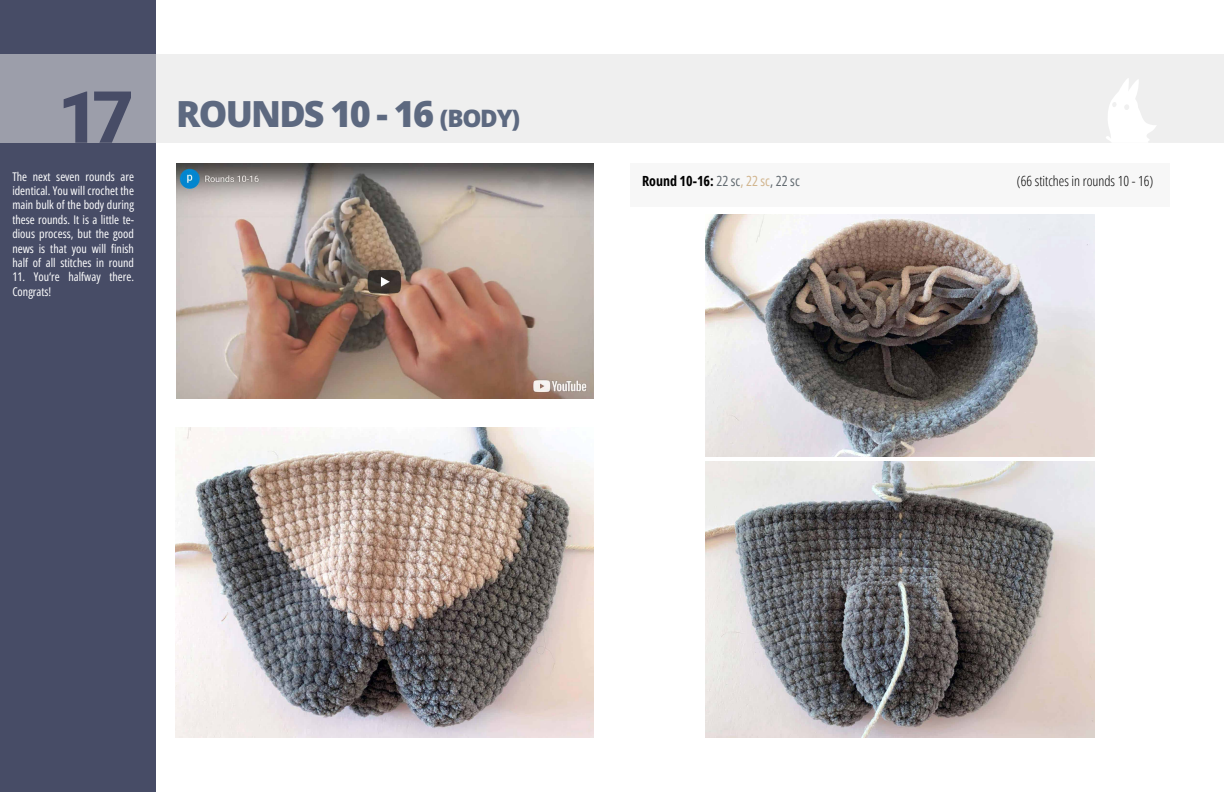
<style>
.page{position:relative;width:1224px;height:792px;background:#fff}
.page>*{position:absolute;margin:0;border:0;box-sizing:border-box;transform-origin:0 0}
.t1{font:900 72px "Roboto";color:#474c66}
.t2{font:800 36px "Open Sans";letter-spacing:-.05em;color:#5d6980}
.t3{font:700 14px "Open Sans Condensed";color:#000}
.t4{font:300 14px "Open Sans Condensed";color:#000}
.t5{font:12px/14.4px "Open Sans Condensed";color:#fff;text-align:justify}
.s1{font-size:24px}
.s2{font-weight:400;color:#626a70}
.s3{font-weight:400;color:#d1b58e}
</style>
<div class="page">
<div style="left:0;top:0;width:155px;height:792px;background:#474c66"></div>
<svg style="left:0;top:54px;width:1224px;height:88px;fill:#efefef"></svg>
<svg style="left:1072px;top:77px;width:116px;height:66px"></svg>
<img style="left:176px;top:163px;width:418px;height:235px">
<div style="left:630px;top:163px;width:540px;height:44px;background:#f7f7f7"></div>
<img style="left:705px;top:215px;width:390px;height:241px">
<img style="left:176px;top:428px;width:418px;height:310px">
<img style="left:705px;top:462px;width:390px;height:276px">
<h1 class="t1" style="left:58px;top:67px;width:78px">17</h1>
<p class="t5" style="left:12px;top:169px;width:123px">The next seven rounds are identical. You will crochet the main bulk of the body during these rounds. It is a little te&shy;dious process, but the good news is that you will finish half of all stitches in round</p>
<p class="t5" style="left:12px;top:270px;width:123px">11. You‘re halfway there.<br>Congrats!</p>
<h2 class="t2" style="left:176px;top:89px;width:345px">ROUNDS 10 - 16 <span class="s1">(BODY)</span></h2>
<p class="t3" style="left:642px;top:172px;width:159px">Round 10-16: <span class="s2">22 sc</span><span class="s3">, 22 sc</span><span class="s2">, 22 sc</span></p>
<p class="t4" style="left:1017px;top:172px;width:138px">(66 stitches in rounds 10 - 16)</p>
</div>
